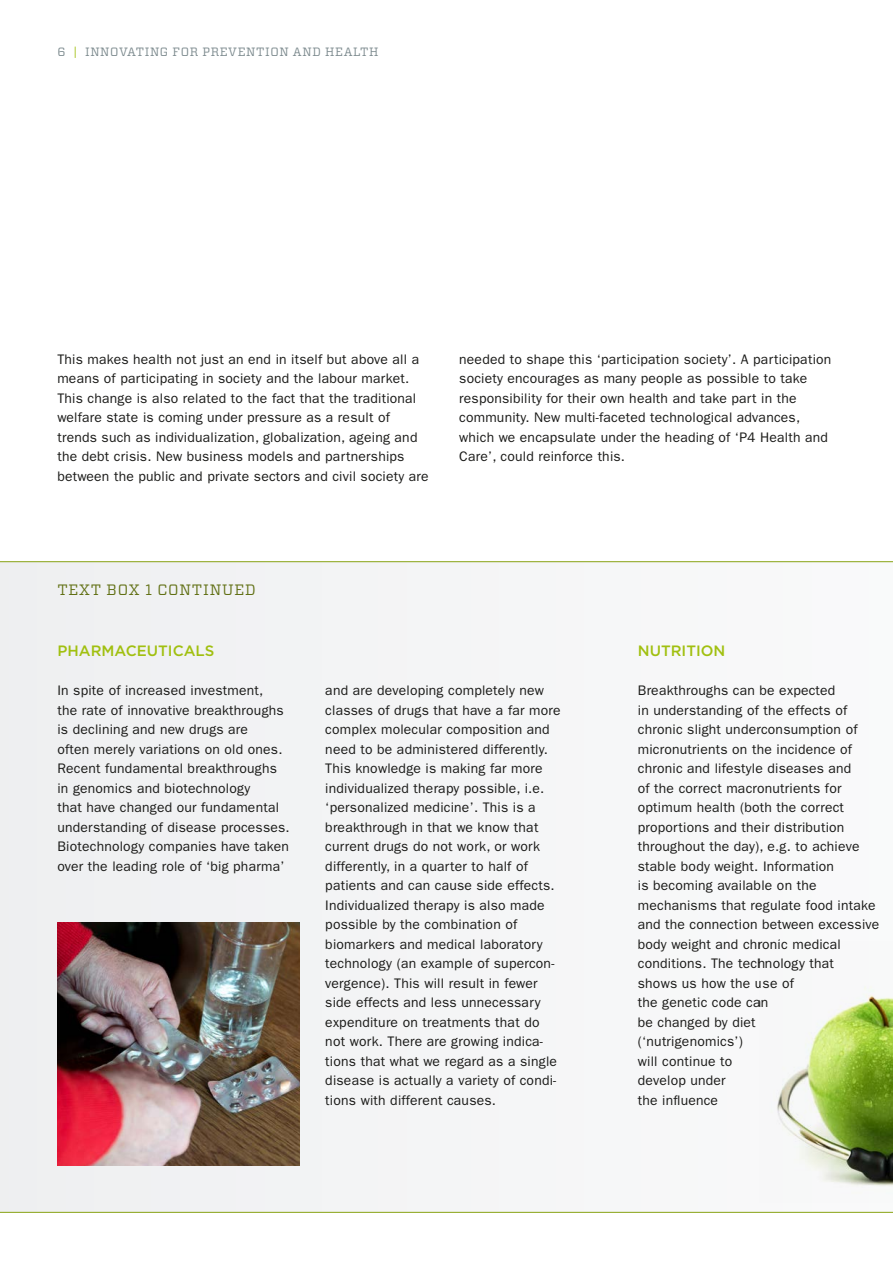
<style>
.page{position:relative;width:893px;height:1263px;background:#fff}
.page>*{position:absolute;margin:0;border:0;box-sizing:border-box;transform-origin:0 0}
.t1{font:500 15px "Gotham";color:#a1c010}
.t2{font:15px "Vitesse";letter-spacing:.05em;color:#617014}
.t3{font:13.8px/19.5px "ITC Franklin Gothic Std";letter-spacing:.015em;color:#1a1a18}
.t4{font:12px "Vitesse";letter-spacing:.05em;color:#7a888c}
.s1{color:#a1c010}
</style>
<div class="page">
<div style="left:0;top:562px;width:893px;height:650px;background:#f5f5f6"></div>
<hr style="left:0;top:561px;width:893px;height:1px;background:#89a414">
<hr style="left:0;top:1212px;width:893px;height:1px;background:#89a414">
<img style="left:57px;top:923px;width:243px;height:242px">
<img style="left:777px;top:995px;width:116px;height:191px">
<p class="t4" style="left:57px;top:43px;width:323px">6 <span class="s1">|</span> INNOVATING FOR PREVENTION AND HEALTH</p>
<p class="t3" style="left:57px;top:349px;width:373px">This makes health not just an end in itself but above all a means of participating in society and the labour market.<br>This change is also related to the fact that the traditional welfare state is coming under pressure as a result of trends such as individualization, globalization, ageing and the debt crisis. New business models and partnerships between the public and private sectors and civil society are</p>
<p class="t3" style="left:459px;top:349px;width:374px">needed to shape this ‘participation society’. A participation society encourages as many people as possible to take responsibility for their own health and take part in the community. New multi-faceted technological advances, which we encapsulate under the heading of ‘P4 Health and Care’, could reinforce this.</p>
<p class="t2" style="left:57px;top:579px;width:200px">TEXT BOX 1 C ONTINUED</p>
<p class="t1" style="left:57px;top:642px;width:22px">PHAR</p>
<p class="t1" style="left:102px;top:642px;width:25px">MACEUT</p>
<p class="t1" style="left:168px;top:642px;width:16px">ICALS</p>
<p class="t3" style="left:57px;top:681px;width:234px">In spite of increased investment,<br>the rate of innovative breakthroughs is declining and new drugs are<br>often merely variations on old ones.<br>Recent fundamental breakthroughs in genomics and biotechnology<br>that have changed our fundamental understanding of disease processes.<br>Biotechnology companies have taken over the leading role of ‘big pharma’</p>
<p class="t3" style="left:325px;top:681px;width:237px">and are developing completely new classes of drugs that have a far more complex molecular composition and need to be administered differently.<br>This knowledge is making far more individualized therapy possible, i.e. ‘personalized medicine’. This is a breakthrough in that we know that current drugs do not work, or work differently, in a quarter to half of patients and can cause side effects.<br>Individualized therapy is also made possible by the combination of biomarkers and medical laboratory technology (an example of supercon&shy;vergence). This will result in fewer side effects and less unnecessary expenditure on treatments that do not work. There are growing indica&shy;tions that what we regard as a single disease is actually a variety of condi&shy;tions with different causes.</p>
<p class="t1" style="left:638px;top:642px;width:23px">NUTR</p>
<p class="t1" style="left:682px;top:642px;width:32px">ITION</p>
<p class="t3" style="left:638px;top:681px;width:243px">Breakthroughs can be expected<br>in understanding of the effects of chronic slight underconsumption of micronutrients on the incidence of chronic and lifestyle diseases and<br>of the correct macronutrients for optimum health (both the correct proportions and their distribution throughout the day), e.g. to achieve stable body weight. Information<br>is becoming available on the mechanisms that regulate food intake and the connection between excessive body weight and chronic medical conditions. The technology that<br>shows us how the use of<br>the genetic code can<br>be changed by diet<br>(‘nutrigenomics’)<br>will continue to<br>develop under<br>the influence</p>
</div>
